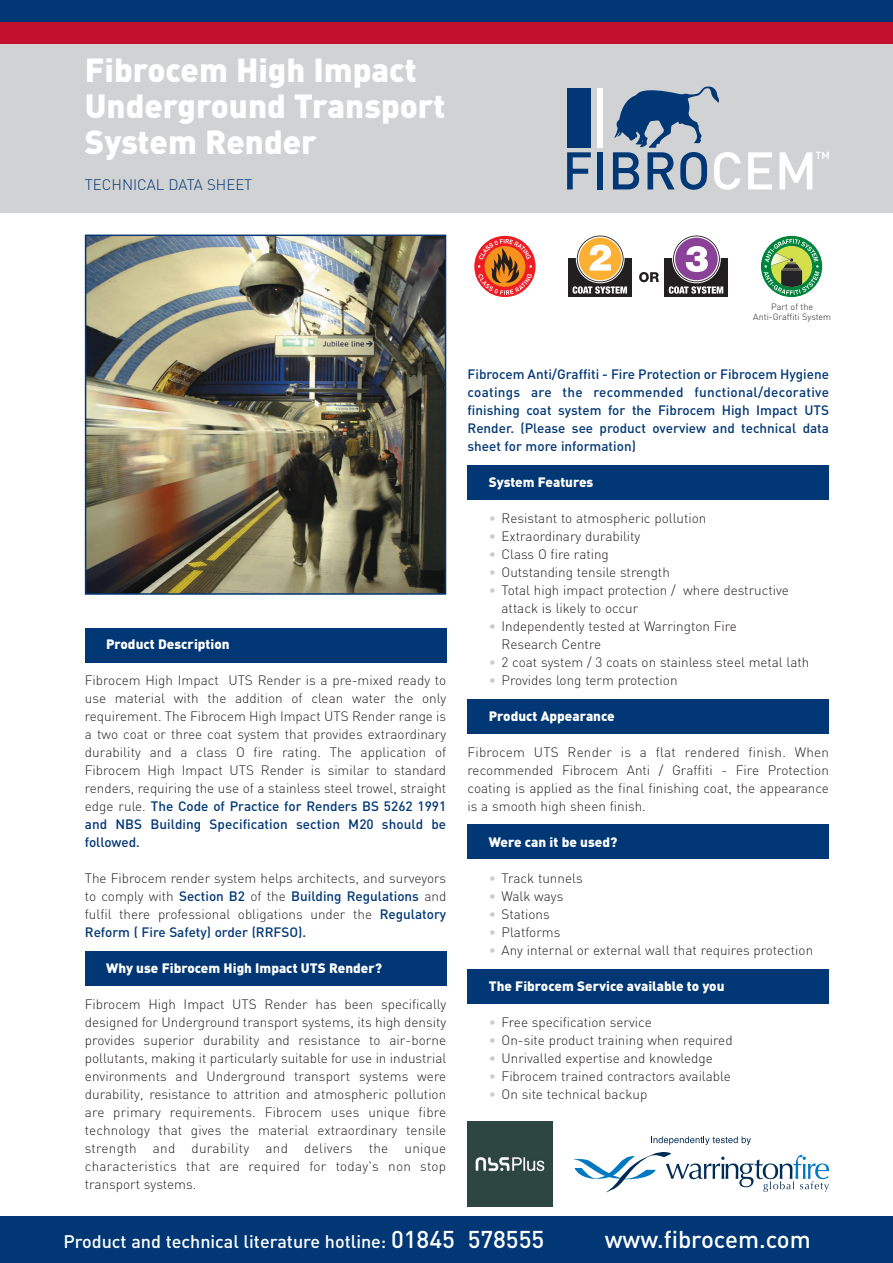
<style>
.page{position:relative;width:893px;height:1263px;background:#fff}
.page>*{position:absolute;margin:0;border:0;box-sizing:border-box;transform-origin:0 0}
.t1{font:900 33px/36px "DIN";color:#fff}
.t2{font:500 24px "DIN";color:#fff}
.t3{font:500 18px "DIN";color:#fff}
.t4{font:300 15px "DIN";color:#013775}
.t5{font:300 13.5px/18px "DIN";color:#231f20;text-align:justify}
.t6{font:500 13.5px/18px "DIN";color:#013775;text-align:justify}
.t7{font:900 13.5px "DIN";color:#fff}
.t8{font:300 9px/10.8px "DIN";color:#231f20;text-align:center}
.s1{font-weight:500;color:#013775}
.s2{color:#c9cacc}
.s3{font-size:24px}
</style>
<div class="page">
<div style="left:0;top:1px;width:893px;height:212px;background:#d1d2d4"></div>
<div style="left:0;top:1px;width:893px;height:25px;background:#013775"></div>
<svg style="left:567px;top:152px;width:24px;height:37px"></svg>
<div style="left:598px;top:152px;width:5px;height:37px;background:#013775"></div>
<svg style="left:613px;top:87px;width:128px;height:103px"></svg>
<svg style="left:748px;top:152px;width:24px;height:37px"></svg>
<div style="left:598px;top:88px;width:5px;height:60px;background:#fff"></div>
<div style="left:567px;top:88px;width:24px;height:60px;background:#013775"></div>
<svg style="left:780px;top:152px;width:49px;height:37px"></svg>
<img style="left:88px;top:238px;width:355px;height:354px">
<div style="left:85px;top:235px;width:361px;height:360px;border:2px solid #013775"></div>
<div style="left:85px;top:629px;width:361px;height:34px;background:#013775"></div>
<div style="left:468px;top:466px;width:361px;height:34px;background:#013775"></div>
<div style="left:468px;top:699px;width:361px;height:34px;background:#013775"></div>
<div style="left:468px;top:824px;width:361px;height:34px;background:#013775"></div>
<div style="left:468px;top:969px;width:361px;height:34px;background:#013775"></div>
<div style="left:85px;top:951px;width:361px;height:34px;background:#013775"></div>
<svg style="left:474px;top:235px;width:62px;height:63px"></svg>
<div style="left:473px;top:235px;width:64px;height:63px;border:1px solid #fff;border-radius:50%"></div>
<svg style="left:478px;top:239px;width:54px;height:56px;background:#da6a48"></svg>
<svg style="left:568px;top:258px;width:64px;height:1px"></svg>
<div style="left:568px;top:259px;width:64px;height:38px;background:#231f20"></div>
<svg style="left:573px;top:286px;width:54px;height:8px"></svg>
<svg style="left:576px;top:235px;width:49px;height:48px"></svg>
<svg style="left:577px;top:236px;width:47px;height:46px"></svg>
<svg style="left:578px;top:236px;width:45px;height:45px"></svg>
<div style="left:579px;top:238px;width:42px;height:42px;background:#fbb033;border-radius:50%"></div>
<svg style="left:589px;top:245px;width:22px;height:26px"></svg>
<svg style="left:664px;top:258px;width:64px;height:1px"></svg>
<div style="left:664px;top:259px;width:64px;height:38px;background:#231f20"></div>
<svg style="left:669px;top:286px;width:54px;height:8px"></svg>
<svg style="left:672px;top:235px;width:49px;height:48px"></svg>
<svg style="left:673px;top:236px;width:47px;height:46px"></svg>
<svg style="left:674px;top:236px;width:45px;height:45px"></svg>
<div style="left:675px;top:238px;width:43px;height:42px;background:#8a4198;border-radius:50%"></div>
<svg style="left:639px;top:272px;width:20px;height:10px"></svg>
<svg style="left:686px;top:246px;width:22px;height:26px"></svg>
<svg style="left:760px;top:235px;width:63px;height:63px"></svg>
<div style="left:760px;top:235px;width:63px;height:63px;border:1px solid #fff;border-radius:50%"></div>
<svg style="left:764px;top:239px;width:55px;height:56px;background:#75a969"></svg>
<img style="left:468px;top:1122px;width:85px;height:85px">
<svg style="left:574px;top:1136px;width:255px;height:56px"></svg>
<div style="left:0;top:22px;width:893px;height:21px;background:#c3102f"></div>
<div style="left:0;top:1217px;width:893px;height:46px;background:#013775"></div>
<h1 class="t1" style="left:85px;top:55px;width:362px">Fibrocem High Impact<br>Underground Transport<br>System Render</h1>
<p class="t4" style="left:85px;top:179px;width:169px">TECHNICAL DATA SHEET</p>
<p class="t7" style="left:106px;top:639px;width:125px">Product Description</p>
<p class="t5" style="left:85px;top:672px;width:363px">Fibrocem High Impact UTS Render is a pre-mixed ready to use material with the addition of clean water the only requirement. The Fibrocem High Impact UTS Render range is a two coat or three coat system that provides extraordinary durability and a class O fire rating. The application of Fibrocem High Impact UTS Render is similar to standard renders, requiring the use of a stainless steel trowel, straight edge rule. <span class="s1">The Code of Practice for Renders BS 5262 1991 and NBS Building Specification section M20 should be followed.</span></p>
<p class="t5" style="left:85px;top:870px;width:363px">The Fibrocem render system helps architects, and surveyors to comply with <span class="s1">Section B2</span> of the <span class="s1">Building Regulations</span> and fulfil there professional obligations under the <span class="s1">Regulatory Reform ( Fire Safety) order (RRFSO).</span></p>
<p class="t7" style="left:106px;top:963px;width:277px">Why use Fibrocem High Impact UTS Render?</p>
<p class="t5" style="left:85px;top:996px;width:363px">Fibrocem High Impact UTS Render has been specifically designed for Underground transport systems, its high density provides superior durability and resistance to air-borne pollutants, making it particularly suitable for use in industrial environments and Underground transport systems were durability, resistance to attrition and atmospheric pollution are primary requirements. Fibrocem uses unique fibre technology that gives the material extraordinary tensile strength and durability and delivers the unique characteristics that are required for today's non stop transport systems.</p>
<p class="t8" style="left:753px;top:302px;width:79px">Part of the<br>Anti-Graffiti System</p>
<p class="t6" style="left:468px;top:366px;width:363px">Fibrocem Anti/Graffiti - Fire Protection or Fibrocem Hygiene coatings are the recommended functional/decorative finishing coat system for the Fibrocem High Impact UTS Render. (Please see product overview and technical data sheet for more information)</p>
<p class="t7" style="left:489px;top:477px;width:106px">System Features</p>
<p class="t5" style="left:489px;top:510px;width:219px"><span class="s2">•</span> Resistant to atmospheric pollution</p>
<p class="t5" style="left:489px;top:528px;width:153px"><span class="s2">•</span> Extraordinary durability</p>
<p class="t5" style="left:489px;top:546px;width:122px"><span class="s2">•</span> Class O fire rating</p>
<p class="t5" style="left:489px;top:564px;width:183px"><span class="s2">•</span> Outstanding tensile strength</p>
<p class="t5" style="left:502px;top:582px;width:289px;text-indent:-13px"><span class="s2">•</span> Total high impact protection / where destructive attack is likely to occur</p>
<p class="t5" style="left:502px;top:618px;width:237px;text-indent:-13px"><span class="s2">•</span> Independently tested at Warrington Fire<br>Research Centre</p>
<p class="t5" style="left:489px;top:654px;width:322px"><span class="s2">•</span> 2 coat system / 3 coats on stainless steel metal lath</p>
<p class="t5" style="left:489px;top:672px;width:190px"><span class="s2">•</span> Provides long term protection</p>
<p class="t7" style="left:489px;top:711px;width:127px">Product Appearance</p>
<p class="t5" style="left:468px;top:744px;width:363px">Fibrocem UTS Render is a flat rendered finish. When recommended Fibrocem Anti / Graffiti - Fire Protection coating is applied as the final finishing coat, the appearance is a smooth high sheen finish.</p>
<p class="t7" style="left:489px;top:837px;width:130px">Were can it be used?</p>
<p class="t5" style="left:489px;top:870px;width:95px"><span class="s2">•</span> Track tunnels</p>
<p class="t5" style="left:489px;top:888px;width:76px"><span class="s2">•</span> Walk ways</p>
<p class="t5" style="left:489px;top:906px;width:63px"><span class="s2">•</span> Stations</p>
<p class="t5" style="left:489px;top:924px;width:73px"><span class="s2">•</span> Platforms</p>
<p class="t5" style="left:489px;top:942px;width:326px"><span class="s2">•</span> Any internal or external wall that requires protection</p>
<p class="t7" style="left:489px;top:981px;width:237px">The Fibrocem Service available to you</p>
<p class="t5" style="left:489px;top:1014px;width:164px"><span class="s2">•</span> Free specification service</p>
<p class="t5" style="left:489px;top:1032px;width:245px"><span class="s2">•</span> On-site product training when required</p>
<p class="t5" style="left:489px;top:1050px;width:225px"><span class="s2">•</span> Unrivalled expertise and knowledge</p>
<p class="t5" style="left:489px;top:1068px;width:243px"><span class="s2">•</span> Fibrocem trained contractors available</p>
<p class="t5" style="left:489px;top:1086px;width:160px"><span class="s2">•</span> On site technical backup</p>
<h3 class="t3" style="left:64px;top:1235px;width:482px">Product and technical literature hotline: <span class="s3">01845 578555</span></h3>
<h2 class="t2" style="left:605px;top:1231px;width:208px">www.fibrocem.com</h2>
</div>
